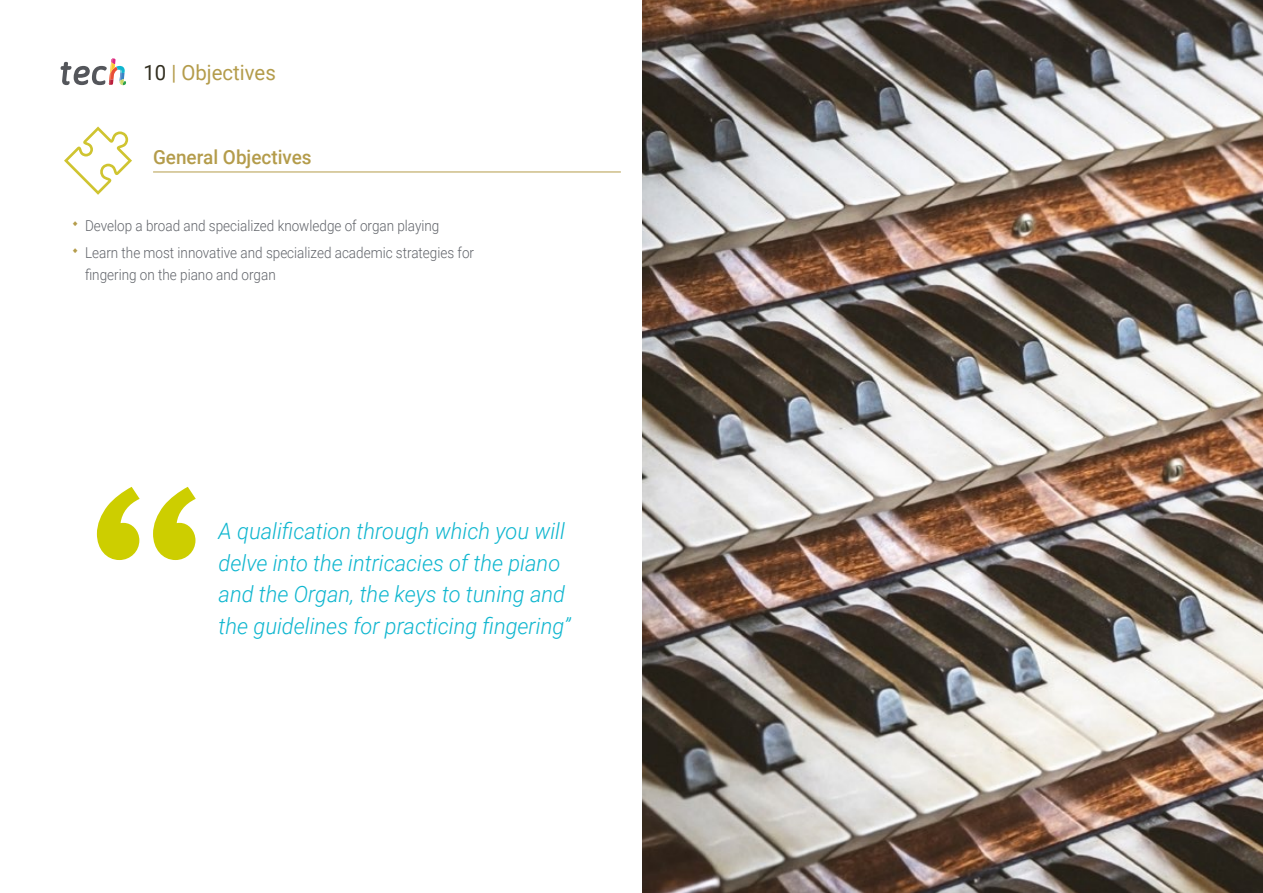
<style>
.page{position:relative;width:1263px;height:893px;background:#fff}
.page>*{position:absolute;margin:0;border:0;box-sizing:border-box;transform-origin:0 0}
.t1{font:italic 300 22.5px/31.5px "Roboto";color:#0fb6cf}
.t2{font:21px "Roboto";color:#b49c4b}
.t3{font:500 19.5px "Roboto";color:#b49c4b}
.t4{font:300 15px/26.7px "Roboto";color:#61646a;scale:.9 1}
.s1{color:#312e20}
</style>
<div class="page">
<hr style="left:153px;top:172px;width:468px;height:1px;background:#b49c4b">
<svg style="left:64px;top:126px;width:68px;height:69px"></svg>
<img style="left:642px;top:0;width:621px;height:893px">
<svg style="left:97px;top:487px;width:99px;height:73px"></svg>
<svg style="left:61px;top:58px;width:65px;height:28px"></svg>
<h2 class="t2" style="left:144px;top:57px;width:134px"><span class="s1">10</span> | Objectives</h2>
<h3 class="t3" style="left:153px;top:143px;width:160px">General Objectives</h3>
<p class="t4" style="left:85px;top:212px;width:434px">Develop a broad and specialized knowledge of organ playing<br>Learn the most innovative and specialized academic strategies for</p>
<p class="t4" style="left:85px;top:261px;width:213px">fingering on the piano and organ</p>
<h1 class="t1" style="left:219px;top:514px;width:354px">A qualification through which you will delve into the intricacies of the piano and the Organ, the keys to tuning and the guidelines for practicing fingering”</h1>
</div>
